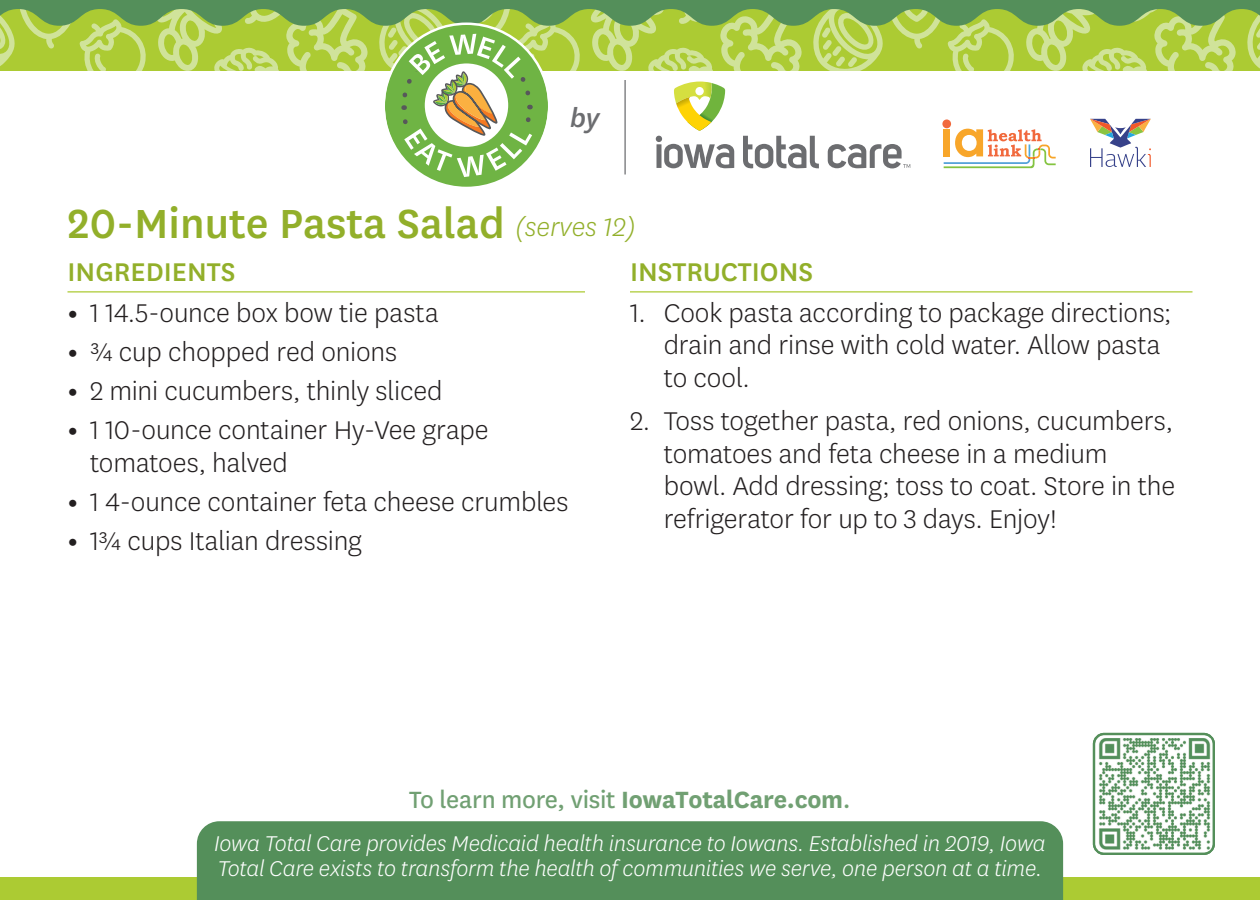
<style>
.page{position:relative;width:1260px;height:900px;background:#fff}
.page>*{position:absolute;margin:0;border:0;box-sizing:border-box;transform-origin:0 0}
.t1{font:500 47.5px "Centene Sans";color:#92af2a}
.t2{font:300 30px/32.5px "Centene Sans";letter-spacing:-.005em;color:#231f20}
.t3{font:500 30px "Centene Sans";color:#92af2a}
.t4{font:italic 500 30px "Centene Sans";color:#6c6d70}
.t5{font:27.5px "Centene Sans";letter-spacing:-.01em;color:#71a073}
.t6{font:italic 300 25px/25px "Centene Sans";letter-spacing:-.01em;color:#fff}
.s1{font-weight:300;font-style:italic;font-size:30px}
.s2{font-weight:700}
</style>
<div class="page">
<div style="left:0;top:878px;width:1260px;height:22px;background:#accb33"></div>
<hr style="left:68px;top:291px;width:517px;height:1px;background:#accb33">
<hr style="left:630px;top:291px;width:562px;height:1px;background:#accb33">
<div style="left:197px;top:821px;width:866px;height:79px;background:#548f5a"></div>
<img style="left:428px;top:177px;width:77px;height:10px">
<svg style="left:0;top:0;width:1260px;height:177px"></svg>
<img style="left:1098px;top:738px;width:113px;height:113px">
<div style="left:1093px;top:733px;width:122px;height:122px;border:2px solid #548f5a;border-radius:10px"></div>
<p class="t4" style="left:570px;top:99px;width:31px">by</p>
<h1 class="t1" style="left:68px;top:191px;width:570px">20-Minute Pasta Salad <span class="s1">(serves 12)</span></h1>
<h2 class="t3" style="left:68px;top:252px;width:169px">INGREDIENTS</h2>
<p class="t2" style="left:68px;top:295px;width:373px"><span class="s2">•</span> 1 14.5-ounce box bow tie pasta</p>
<p class="t2" style="left:68px;top:335px;width:331px"><span class="s2">•</span> ¾ cup chopped red onions</p>
<p class="t2" style="left:68px;top:374px;width:377px"><span class="s2">•</span> 2 mini cucumbers, thinly sliced</p>
<p class="t2" style="left:90px;top:413px;width:400px;text-indent:-22px"><span class="s2">•</span> 1 10-ounce container Hy-Vee grape tomatoes, halved</p>
<p class="t2" style="left:68px;top:485px;width:503px"><span class="s2">•</span> 1 4-ounce container feta cheese crumbles</p>
<p class="t2" style="left:68px;top:524px;width:296px"><span class="s2">•</span> 1¾ cups Italian dressing</p>
<h2 class="t3" style="left:630px;top:252px;width:185px">INSTRUCTIONS</h2>
<p class="t2" style="left:664px;top:295px;width:509px;text-indent:-34px">1. Cook pasta according to package directions; drain and rinse with cold water. Allow pasta to cool.</p>
<p class="t2" style="left:664px;top:404px;width:513px;text-indent:-34px">2. Toss together pasta, red onions, cucumbers, tomatoes and feta cheese in a medium bowl. Add dressing; toss to coat. Store in the refrigerator for up to 3 days. Enjoy!</p>
<p class="t5" style="left:409px;top:781px;width:443px">To learn more, visit <span class="s2">IowaTotalCare.com</span>.</p>
<p class="t6" style="left:214px;top:831px;width:833px">Iowa Total Care provides Medicaid health insurance to Iowans. Established in 2019, Iowa<br>Total Care exists to transform the health of communities we serve, one person at a time.</p>
</div>
